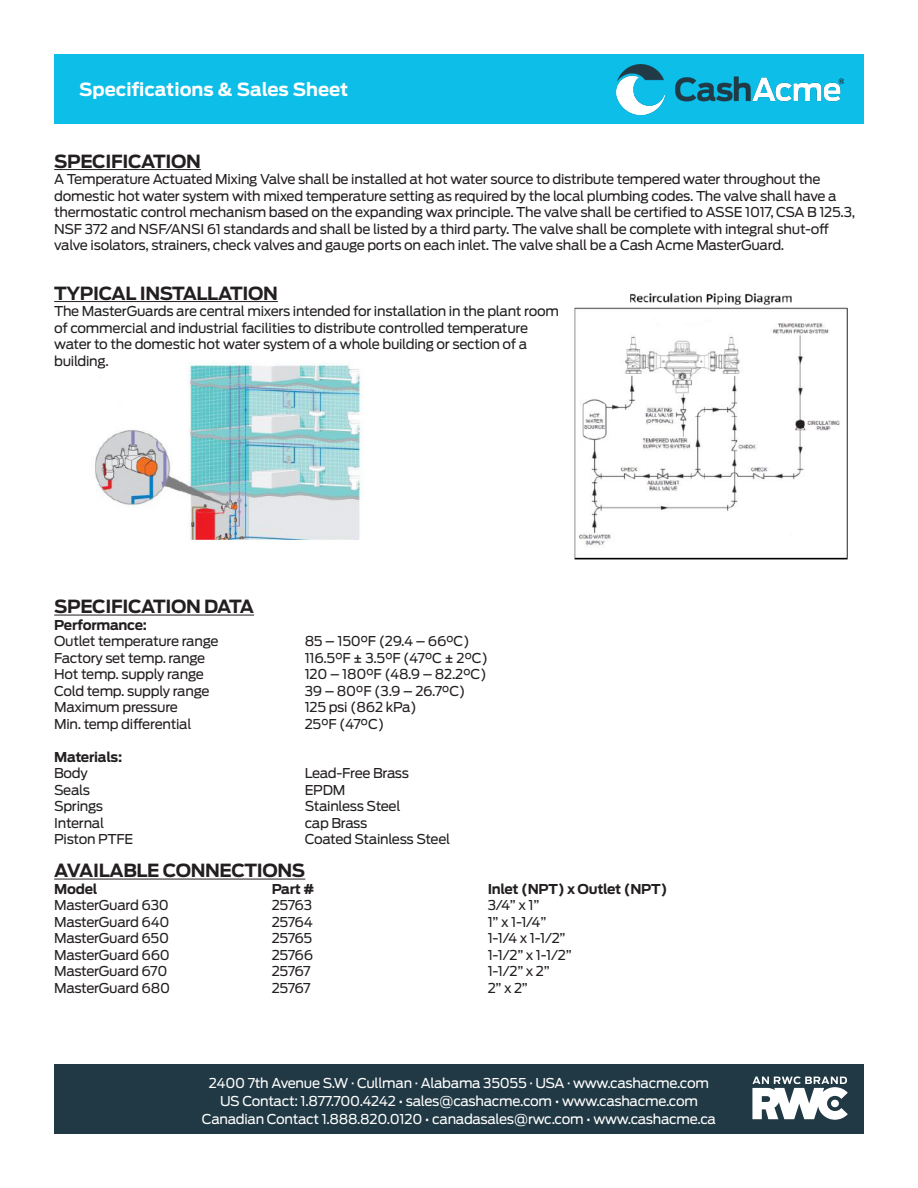
<style>
.page{position:relative;width:918px;height:1188px;background:#fff}
.page>*{position:absolute;margin:0;border:0;box-sizing:border-box;transform-origin:0 0}
.t1{font:700 18px "Antenna";letter-spacing:-.02em;color:#231f20}
.t2{font:700 18px "Antenna";color:#fff}
.t3{font:13.5px/16.5px "Antenna";letter-spacing:-.02em;color:#231f20}
.t4{font:13.5px "Antenna";letter-spacing:-.02em;color:#fff}
.t5{font:700 13.5px "Antenna";letter-spacing:-.02em;color:#231f20}
</style>
<div class="page">
<img style="left:95px;top:362px;width:267px;height:178px">
<div style="left:54px;top:54px;width:810px;height:69px;background:#0dbee9"></div>
<div style="left:54px;top:1065px;width:810px;height:69px;background:#213944"></div>
<img style="left:616px;top:64px;width:228px;height:50px">
<svg style="left:752px;top:1076px;width:96px;height:44px"></svg>
<hr style="left:54px;top:169px;width:147px;height:1px;background:#231f20">
<hr style="left:54px;top:301px;width:224px;height:1px;background:#231f20">
<hr style="left:54px;top:615px;width:200px;height:1px;background:#231f20">
<hr style="left:54px;top:879px;width:251px;height:1px;background:#231f20">
<img style="left:574px;top:293px;width:274px;height:267px">
<p class="t2" style="left:79px;top:77px;width:271px">Specifications &amp; Sales Sheet</p>
<p class="t1" style="left:54px;top:149px;width:148px">SPECIFICATION</p>
<p class="t3" style="left:54px;top:171px;width:803px">A Temperature Actuated Mixing Valve shall be installed at hot water source to distribute tempered water throughout the domestic hot water system with mixed temperature setting as required by the local plumbing codes. The valve shall have a thermostatic control mechanism based on the expanding wax principle. The valve shall be certified to ASSE 1017, CSA B 125.3, NSF 372 and NSF/ANSI 61 standards and shall be listed by a third party. The valve shall be complete with integral shut-off valve isolators, strainers, check valves and gauge ports on each inlet. The valve shall be a Cash Acme MasterGuard.</p>
<p class="t1" style="left:54px;top:281px;width:225px">TYPICAL INSTALLATION</p>
<p class="t3" style="left:54px;top:303px;width:506px">The MasterGuards are central mixers intended for installation in the plant room of commercial and industrial facilities to distribute controlled temperature water to the domestic hot water system of a whole building or section of a building.</p>
<p class="t1" style="left:54px;top:594px;width:201px">SPECIFICATION DATA</p>
<p class="t5" style="left:54px;top:615px;width:94px">Performance:</p>
<p class="t3" style="left:54px;top:633px;width:166px">Outlet temperature range</p>
<p class="t3" style="left:305px;top:633px;width:167px">85 – 150°F (29.4 – 66°C)</p>
<p class="t3" style="left:54px;top:649px;width:153px">Factory set temp. range</p>
<p class="t3" style="left:305px;top:649px;width:185px">116.5°F ± 3.5°F (47°C ± 2°C)</p>
<p class="t3" style="left:54px;top:666px;width:151px">Hot temp. supply range</p>
<p class="t3" style="left:305px;top:666px;width:184px">120 – 180°F (48.9 – 82.2°C)</p>
<p class="t3" style="left:54px;top:682px;width:157px">Cold temp. supply range</p>
<p class="t3" style="left:305px;top:682px;width:162px">39 – 80°F (3.9 – 26.7°C)</p>
<p class="t3" style="left:54px;top:699px;width:125px">Maximum pressure</p>
<p class="t3" style="left:305px;top:699px;width:114px">125 psi (862 kPa)</p>
<p class="t3" style="left:54px;top:715px;width:139px">Min. temp differential</p>
<p class="t3" style="left:305px;top:715px;width:81px">25°F (47°C)</p>
<p class="t5" style="left:54px;top:747px;width:70px">Materials:</p>
<p class="t3" style="left:54px;top:765px;width:35px">Body</p>
<p class="t3" style="left:305px;top:765px;width:106px">Lead-Free Brass</p>
<p class="t3" style="left:54px;top:781px;width:37px">Seals</p>
<p class="t3" style="left:305px;top:781px;width:42px">EPDM</p>
<p class="t3" style="left:54px;top:798px;width:51px">Springs</p>
<p class="t3" style="left:305px;top:798px;width:97px">Stainless Steel</p>
<p class="t3" style="left:54px;top:814px;width:52px">Internal</p>
<p class="t3" style="left:305px;top:814px;width:64px">cap Brass</p>
<p class="t3" style="left:54px;top:831px;width:81px">Piston PTFE</p>
<p class="t3" style="left:305px;top:831px;width:147px">Coated Stainless Steel</p>
<p class="t1" style="left:54px;top:858px;width:253px">AVAILABLE CONNECTIONS</p>
<p class="t5" style="left:54px;top:879px;width:45px">Model</p>
<p class="t5" style="left:272px;top:879px;width:44px">Part #</p>
<p class="t5" style="left:488px;top:879px;width:181px">Inlet (NPT) x Outlet (NPT)</p>
<p class="t3" style="left:54px;top:897px;width:116px">MasterGuard 630</p>
<p class="t3" style="left:272px;top:897px;width:42px">25763</p>
<p class="t3" style="left:488px;top:897px;width:53px">3/4” x 1”</p>
<p class="t3" style="left:54px;top:913px;width:117px">MasterGuard 640</p>
<p class="t3" style="left:272px;top:913px;width:43px">25764</p>
<p class="t3" style="left:488px;top:913px;width:60px">1” x 1-1/4”</p>
<p class="t3" style="left:54px;top:930px;width:116px">MasterGuard 650</p>
<p class="t3" style="left:272px;top:930px;width:42px">25765</p>
<p class="t3" style="left:488px;top:930px;width:80px">1-1/4 x 1-1/2”</p>
<p class="t3" style="left:54px;top:946px;width:117px">MasterGuard 660</p>
<p class="t3" style="left:272px;top:946px;width:43px">25766</p>
<p class="t3" style="left:488px;top:946px;width:86px">1-1/2” x 1-1/2”</p>
<p class="t3" style="left:54px;top:963px;width:115px">MasterGuard 670</p>
<p class="t3" style="left:272px;top:963px;width:41px">25767</p>
<p class="t3" style="left:488px;top:963px;width:64px">1-1/2” x 2”</p>
<p class="t3" style="left:54px;top:979px;width:117px">MasterGuard 680</p>
<p class="t3" style="left:272px;top:979px;width:41px">25767</p>
<p class="t3" style="left:488px;top:979px;width:42px">2” x 2”</p>
<p class="t4" style="left:209px;top:1074px;width:502px">2400 7th Avenue S.W · Cullman · Alabama 35055 · USA · www.cashacme.com</p>
<p class="t4" style="left:220px;top:1092px;width:479px">US Contact: 1.877.700.4242 • sales@cashacme.com • www.cashacme.com</p>
<p class="t4" style="left:202px;top:1110px;width:516px">Canadian Contact 1.888.820.0120 • canadasales@rwc.com • www.cashacme.ca</p>
</div>
